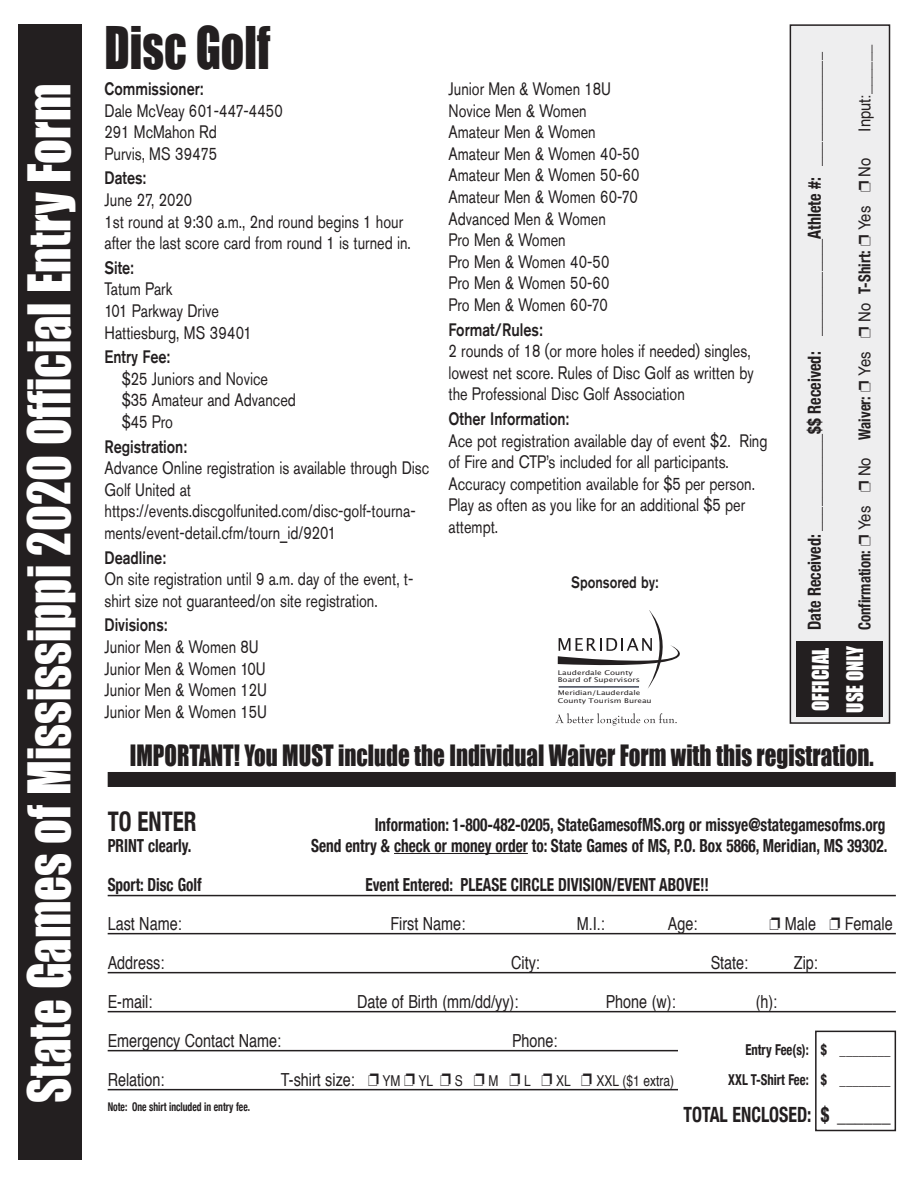
<style>
.page{position:relative;width:918px;height:1188px;background:#fff}
.page>*{position:absolute;margin:0;border:0;box-sizing:border-box;transform-origin:0 0}
.t1{font:54px "Impact";color:#fff;scale:.9 1}
.t2{font:54px "Impact";color:#231f20;scale:.85 1}
.t3{font:27px "Impact";color:#231f20;scale:.85 1}
.t4{font:700 condensed 27px "Helvetica Neue";color:#231f20;scale:.85 1}
.t5{font:700 condensed 21px "Helvetica Neue";color:#231f20;scale:.85 1}
.t6{font:21px "Impact";color:#fff;scale:.9 1}
.t7{font:18px/21.6px "Akzidenz Grotesk Std";color:#231f20;scale:.8 1}
.t8{font:700 condensed 18px "Helvetica Neue";color:#231f20;scale:.85 1}
.t9{font:18px "Helvetica";color:#231f20;scale:.8 1}
.t10{font:500 18px "Akzidenz Grotesk Std";color:#231f20;scale:.8 1}
.t11{font:700 condensed 18px "Helvetica Neue";color:#231f20;scale:.9 1}
.t12{font:700 condensed 16.5px "Helvetica Neue";color:#231f20;scale:.9 1}
.t13{font:16.5px "Helvetica";color:#231f20;scale:.9 1}
.t14{font:500 16.5px "Akzidenz Grotesk Std";color:#231f20;scale:.8 1}
.t15{font:700 condensed 15px "Helvetica Neue";color:#231f20;scale:.85 1}
.t16{font:15px "Helvetica";color:#231f20;scale:.8 1}
.t17{font:700 condensed 12px "Helvetica Neue";color:#231f20;scale:.8 1}
.t18{font:6.45px/7.8px "Lucida Grande";color:#231f20;scale:1.27 1}
.s1{font-family:"Helvetica";font-weight:400;font-stretch:normal}
.s2{font-size:18px}
</style>
<div class="page">
<div style="left:791px;top:26px;width:98px;height:696px;background:#eeeeef"></div>
<div style="left:790px;top:24px;width:100px;height:700px;border:2px solid #231f20"></div>
<div style="left:18px;top:24px;width:64px;height:1136px;background:#231f20"></div>
<div style="left:796px;top:641px;width:87px;height:76px;background:#231f20"></div>
<div style="left:108px;top:772px;width:788px;height:15px;background:#231f20"></div>
<hr style="left:394px;top:853px;width:134px;height:1px;background:#231f20">
<hr style="left:108px;top:895px;width:788px;height:1px;background:#231f20">
<hr style="left:108px;top:933px;width:788px;height:1px;background:#231f20">
<hr style="left:108px;top:972px;width:788px;height:1px;background:#231f20">
<hr style="left:108px;top:1011px;width:788px;height:1px;background:#231f20">
<hr style="left:108px;top:1050px;width:788px;height:1px;background:#231f20">
<hr style="left:108px;top:1089px;width:788px;height:1px;background:#231f20">
<div style="left:678px;top:1032px;width:238px;height:129px;background:#fff"></div>
<div style="left:815px;top:1031px;width:81px;height:100px;border:2px solid #231f20"></div>
<svg style="left:558px;top:610px;width:122px;height:78px"></svg>
<svg style="left:555px;top:713px;width:122px;height:13px"></svg>
<hr style="left:559px;top:687px;width:80px;height:1px;background:#231f20">
<p class="t1" style="left:16px;top:1103px;width:1134px;rotate:-90deg">State Games of Mississippi 2020 Official Entry Form</p>
<p class="t2" style="left:105px;top:15px;width:197px">Disc Golf</p>
<p class="t10" style="left:105px;top:78px;width:125px">Commissioner:</p>
<p class="t7" style="left:105px;top:99px;width:225px">Dale McVeay 601-447-4450</p>
<p class="t7" style="left:105px;top:121px;width:142px">291 McMahon Rd</p>
<p class="t7" style="left:105px;top:143px;width:142px">Purvis, MS 39475</p>
<p class="t10" style="left:105px;top:167px;width:54px">Dates:</p>
<p class="t7" style="left:105px;top:189px;width:111px">June 27, 2020</p>
<p class="t7" style="left:105px;top:210px;width:384px">1st round at 9:30 a.m., 2nd round begins 1 hour after the last score card from round 1 is turned in.</p>
<p class="t10" style="left:105px;top:256px;width:38px">Site:</p>
<p class="t7" style="left:105px;top:278px;width:86px">Tatum Park</p>
<p class="t7" style="left:105px;top:300px;width:145px">101 Parkway Drive</p>
<p class="t7" style="left:105px;top:321px;width:186px">Hattiesburg, MS 39401</p>
<p class="t10" style="left:105px;top:346px;width:84px">Entry Fee:</p>
<p class="t7" style="left:122px;top:368px;width:184px">$25 Juniors and Novice</p>
<p class="t7" style="left:122px;top:389px;width:219px">$35 Amateur and Advanced</p>
<p class="t7" style="left:122px;top:411px;width:66px">$45 Pro</p>
<p class="t10" style="left:105px;top:435px;width:105px">Registration:</p>
<p class="t7" style="left:105px;top:457px;width:408px">Advance Online registration is available through Disc Golf United at https://events.discgolfunited.com/disc-golf-tourna&shy;ments/event-detail.cfm/tourn_id/9201</p>
<p class="t10" style="left:105px;top:546px;width:78px">Deadline:</p>
<p class="t7" style="left:105px;top:568px;width:388px">On site registration until 9 a.m. day of the event, t&shy;shirt size not guaranteed/on site registration.</p>
<p class="t10" style="left:105px;top:614px;width:80px">Divisions:</p>
<p class="t7" style="left:105px;top:636px;width:194px">Junior Men &amp; Women 8U</p>
<p class="t7" style="left:105px;top:657px;width:203px">Junior Men &amp; Women 10U</p>
<p class="t7" style="left:105px;top:679px;width:205px">Junior Men &amp; Women 12U</p>
<p class="t7" style="left:105px;top:701px;width:205px">Junior Men &amp; Women 15U</p>
<p class="t7" style="left:448px;top:78px;width:205px">Junior Men &amp; Women 18U</p>
<p class="t7" style="left:448px;top:99px;width:174px">Novice Men &amp; Women</p>
<p class="t7" style="left:448px;top:121px;width:186px">Amateur Men &amp; Women</p>
<p class="t7" style="left:448px;top:143px;width:240px">Amateur Men &amp; Women 40-50</p>
<p class="t7" style="left:448px;top:164px;width:240px">Amateur Men &amp; Women 50-60</p>
<p class="t7" style="left:448px;top:186px;width:238px">Amateur Men &amp; Women 60-70</p>
<p class="t7" style="left:448px;top:207px;width:198px">Advanced Men &amp; Women</p>
<p class="t7" style="left:448px;top:229px;width:148px">Pro Men &amp; Women</p>
<p class="t7" style="left:448px;top:251px;width:203px">Pro Men &amp; Women 40-50</p>
<p class="t7" style="left:448px;top:272px;width:203px">Pro Men &amp; Women 50-60</p>
<p class="t7" style="left:448px;top:294px;width:201px">Pro Men &amp; Women 60-70</p>
<p class="t10" style="left:448px;top:318px;width:119px">Format/Rules:</p>
<p class="t7" style="left:448px;top:340px;width:383px">2 rounds of 18 (or more holes if needed) singles, lowest net score. Rules of Disc Golf as written by the Professional Disc Golf Association</p>
<p class="t10" style="left:448px;top:408px;width:152px">Other Information:</p>
<p class="t7" style="left:448px;top:429px;width:400px">Ace pot registration available day of event $2. Ring of Fire and CTP’s included for all participants.<br>Accuracy competition available for $5 per person.<br>Play as often as you like for an additional $5 per attempt.</p>
<p class="t14" style="left:571px;top:572px;width:111px">Sponsored by:</p>
<p class="t18" style="left:558px;top:668px;width:66px">Lauderdale County<br>Board of Supervisors</p>
<p class="t18" style="left:558px;top:689px;width:76px">Meridian/Lauderdale<br>County Tourism Bureau</p>
<p class="t11" style="left:804px;top:630px;width:643px;rotate:-90deg">Date Received: ____________$$ Received: ____________Athlete #: ______________</p>
<p class="t13" style="left:858px;top:132px;width:98px;rotate:-90deg">Input:______</p>
<p class="t12" style="left:855px;top:630px;width:526px;rotate:-90deg">Confirmation: ❐ <span class="s1">Yes</span> ❐ <span class="s1">No</span> Waiver: ❐ <span class="s1">Yes</span> ❐ <span class="s1">No</span> T-Shirt: ❐ <span class="s1">Yes</span> ❐ <span class="s1">No</span></p>
<p class="t6" style="left:808px;top:711px;width:72px;rotate:-90deg">OFFICIAL</p>
<p class="t6" style="left:842px;top:713px;width:76px;rotate:-90deg">USE ONLY</p>
<p class="t3" style="left:130px;top:738px;width:877px">IMPORTANT! You MUST include the Individual Waiver Form with this registration.</p>
<p class="t4" style="left:108px;top:805px;width:106px">TO ENTER</p>
<p class="t8" style="left:375px;top:814px;width:602px">Information: 1-800-482-0205, StateGamesofMS.org or missye@stategamesofms.org</p>
<p class="t8" style="left:108px;top:835px;width:100px">PRINT clearly.</p>
<p class="t8" style="left:311px;top:835px;width:680px">Send entry &amp; check or money order to: State Games of MS, P.O. Box 5866, Meridian, MS 39302.</p>
<p class="t8" style="left:108px;top:874px;width:112px">Sport: Disc Golf</p>
<p class="t8" style="left:365px;top:874px;width:406px">Event Entered: PLEASE CIRCLE DIVISION/EVENT ABOVE!!</p>
<p class="t9" style="left:108px;top:916px;width:94px">Last Name:</p>
<p class="t9" style="left:391px;top:916px;width:95px">First Name:</p>
<p class="t9" style="left:577px;top:916px;width:37px">M.I.:</p>
<p class="t9" style="left:668px;top:916px;width:39px">Age:</p>
<p class="t9" style="left:770px;top:916px;width:155px">❐ Male ❐ Female</p>
<p class="t9" style="left:108px;top:955px;width:73px">Address:</p>
<p class="t9" style="left:511px;top:955px;width:38px">City:</p>
<p class="t9" style="left:711px;top:955px;width:49px">State:</p>
<p class="t9" style="left:794px;top:955px;width:32px">Zip:</p>
<p class="t9" style="left:108px;top:994px;width:57px">E-mail:</p>
<p class="t9" style="left:357px;top:994px;width:203px">Date of Birth (mm/dd/yy):</p>
<p class="t9" style="left:606px;top:994px;width:89px">Phone (w):</p>
<p class="t9" style="left:756px;top:994px;width:28px">(h):</p>
<p class="t9" style="left:108px;top:1033px;width:219px">Emergency Contact Name:</p>
<p class="t9" style="left:512px;top:1033px;width:59px">Phone:</p>
<p class="t9" style="left:108px;top:1072px;width:73px">Relation:</p>
<p class="t16" style="left:281px;top:1074px;width:493px"><span class="s2">T-shirt size:</span> ❐ YM ❐ YL ❐ S ❐ M ❐ L ❐ XL ❐ XXL ($1 extra)</p>
<p class="t17" style="left:108px;top:1099px;width:180px">Note: One shirt included in entry fee.</p>
<p class="t15" style="left:745px;top:1040px;width:172px">Entry Fee(s): $ ________</p>
<p class="t15" style="left:728px;top:1070px;width:192px">XXL T-Shirt Fee: $ ________</p>
<p class="t5" style="left:684px;top:1102px;width:245px">TOTAL ENCLOSED: $ ______</p>
</div>
